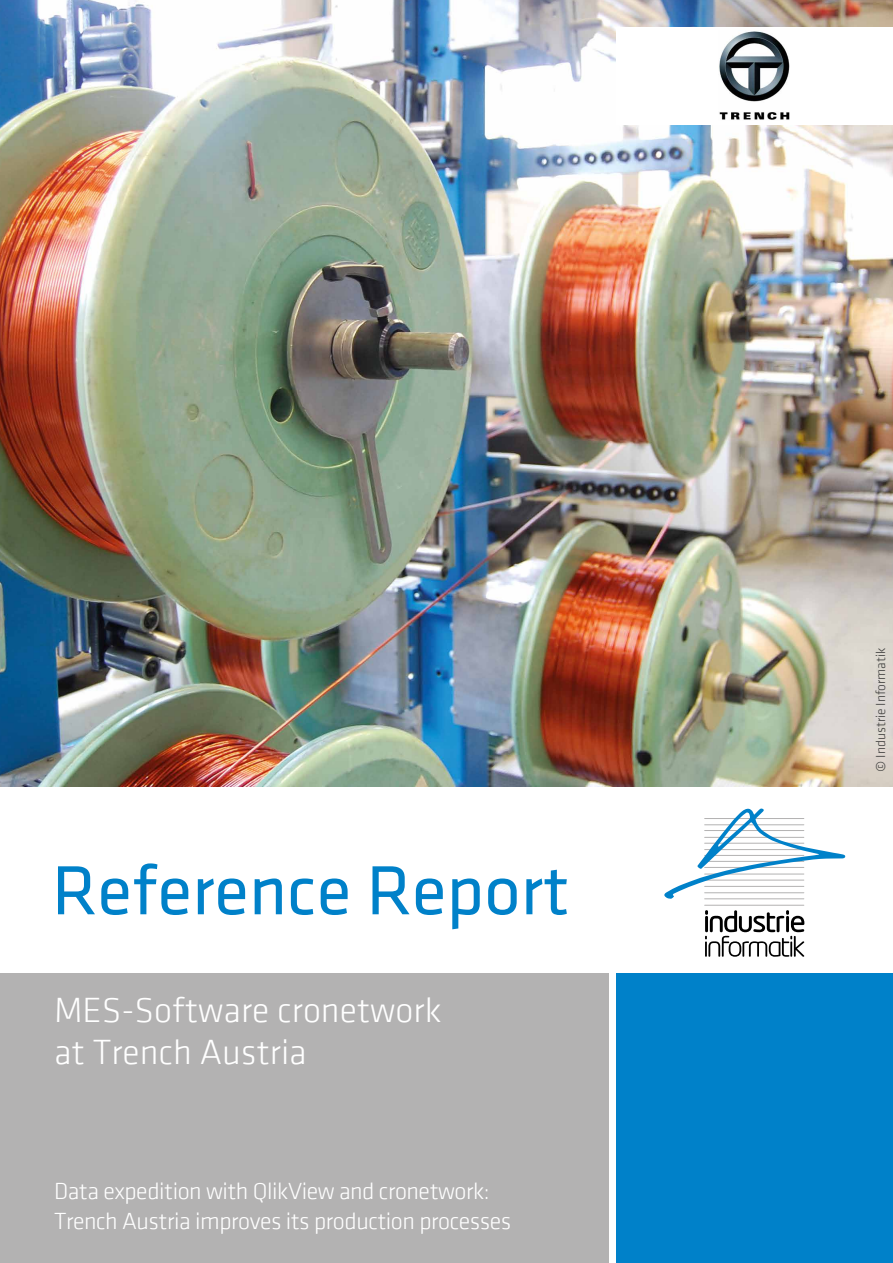
<style>
.page{position:relative;width:893px;height:1263px;background:#fff}
.page>*{position:absolute;margin:0;border:0;box-sizing:border-box;transform-origin:0 0}
.t1{font:72px "Klavika";color:#0081c9}
.t2{font:300 36px/42px "Klavika";color:#fff}
.t3{font:300 24px/30px "Klavika";letter-spacing:-.02em;color:#fff}
.t4{font:300 13.5px "Klavika";color:#3c3c3b}
</style>
<div class="page">
<img style="left:0;top:0;width:893px;height:787px">
<div style="left:617px;top:974px;width:276px;height:289px;background:#0081c9"></div>
<div style="left:0;top:974px;width:608px;height:289px;background:#b3b2b2"></div>
<hr style="left:705px;top:905px;width:99px;height:1px;background:#b3b2b2">
<svg style="left:705px;top:910px;width:99px;height:47px"></svg>
<svg style="left:664px;top:808px;width:181px;height:91px"></svg>
<div style="left:617px;top:28px;width:276px;height:97px;background:#fff"></div>
<img style="left:719px;top:31px;width:71px;height:89px">
<h1 class="t1" style="left:52px;top:843px;width:519px">Reference Report</h1>
<h2 class="t2" style="left:54px;top:989px;width:389px">MES-Software cronetwork at Trench Austria</h2>
<p class="t3" style="left:54px;top:1175px;width:459px">Data expedition with QlikView and cronetwork:<br>Trench Austria improves its production processes</p>
<p class="t4" style="left:872px;top:772px;width:126px;rotate:-90deg">© Industrie Informatik</p>
</div>
